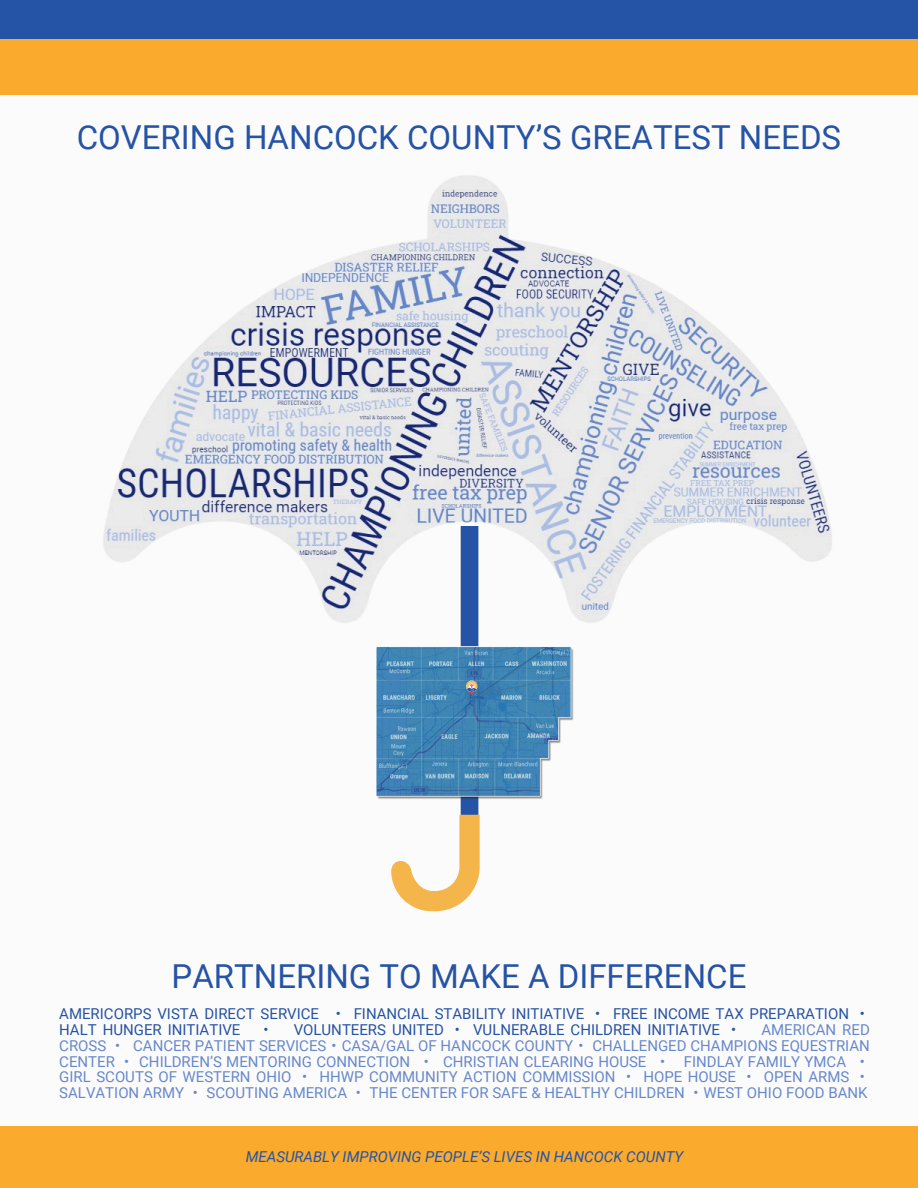
<style>
.page{position:relative;width:918px;height:1188px;background:#fff}
.page>*{position:absolute;margin:0;border:0;box-sizing:border-box;transform-origin:0 0}
.t1{font:33px "Roboto";color:#2553a5}
.t2{font:15px/15.8px "Roboto";color:#68c;text-align:justify}
.t3{font:15px/15.8px "Roboto";color:#2553a5}
.t4{font:italic 15px "Roboto";color:#2553a5}
.s1{font-family:"Noto Sans CJ Ksc"}
</style>
<div class="page">
<div style="left:0;top:0;width:918px;height:39px;background:#2553a5"></div>
<div style="left:0;top:39px;width:918px;height:56px;background:#faaa2d"></div>
<div style="left:0;top:1126px;width:918px;height:62px;background:#faaa2d"></div>
<div style="left:0;top:95px;width:918px;height:1031px;background:#fcfbfb"></div>
<img style="left:103px;top:175px;width:729px;height:448px">
<div style="left:391px;top:526px;width:136px;height:136px;background:#fcfbfb;border-radius:50%"></div>
<svg style="left:391px;top:526px;width:89px;height:385px"></svg>
<img style="left:376px;top:640px;width:198px;height:166px">
<p class="t1" style="left:77px;top:118px;width:766px">COVERING HANCOCK COUNTY’S GREATEST NEEDS</p>
<p class="t1" style="left:172px;top:958px;width:576px">PARTNERING TO MAKE A DIFFERENCE</p>
<h1 class="t3" style="left:59px;top:1006px;width:812px">AMERICORPS VISTA DIRECT SERVICE <span class="s1">・</span> FINANCIAL STABILITY INITIATIVE <span class="s1">・</span> FREE INCOME TAX PREPARATION <span class="s1">・<br></span>HALT HUNGER INITIATIVE <span class="s1">・</span></h1>
<h1 class="t2" style="left:59px;top:1022px;width:812px;text-indent:702px">AMERICAN RED CROSS <span class="s1">・</span> CANCER PATIENT SERVICES<span class="s1">・</span>CASA/GAL OF HANCOCK COUNTY<span class="s1">・</span> CHALLENGED CHAMPIONS EQUESTRIAN CENTER <span class="s1">・</span> CHILDREN’S MENTORING CONNECTION <span class="s1">・</span> CHRISTIAN CLEARING HOUSE <span class="s1">・</span> FINDLAY FAMILY YMCA <span class="s1">・</span>GIRL SCOUTS OF WESTERN OHIO <span class="s1">・</span> HHWP COMMUNITY ACTION COMMISSION <span class="s1">・</span> HOPE HOUSE <span class="s1">・</span> OPEN ARMS <span class="s1">・</span>SALVATION ARMY <span class="s1">・</span> SCOUTING AMERICA <span class="s1">・</span> THE CENTER FOR SAFE &amp; HEALTHY CHILDREN <span class="s1">・</span>WEST OHIO FOOD BANK</h1>
<h1 class="t3" style="left:294px;top:1022px;width:449px">VOLUNTEERS UNITED <span class="s1">・</span> VULNERABLE CHILDREN INITIATIVE <span class="s1">・</span></h1>
<p class="t4" style="left:246px;top:1148px;width:439px">MEASURABLY IMPROVING PEOPLE’S LIVES IN HANCOCK COUNTY</p>
</div>
